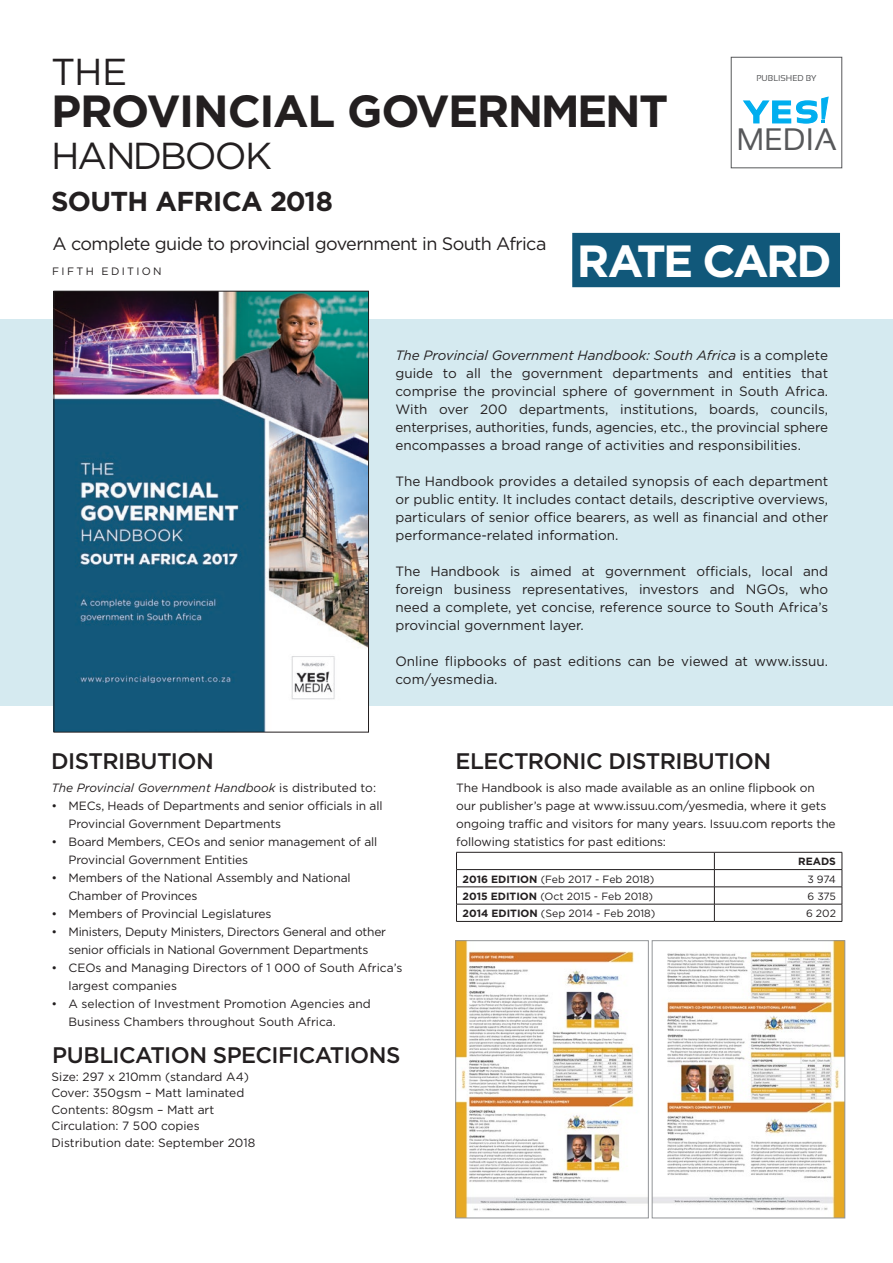
<style>
.page{position:relative;width:893px;height:1263px;background:#fff}
.page>*{position:absolute;margin:0;border:0;box-sizing:border-box;transform-origin:0 0}
.t1{font:700 45px "Gotham";letter-spacing:-.035em;color:#231f20}
.t2{font:700 45px "Gotham";letter-spacing:-.055em;color:#fff}
.t3{font:37.5px "Gotham";letter-spacing:-.05em;color:#231f20}
.t4{font:31.05px "Sansation";color:#57585a}
.t5{font:700 30.75px "Sansation";color:#00aeef;scale:1.18 1}
.t6{font:700 27.3px "Gotham";letter-spacing:-.025em;color:#231f20}
.t7{font:500 22.5px "Gotham";letter-spacing:-.025em;color:#231f20}
.t8{font:18px "Gotham";letter-spacing:-.035em;color:#231f20}
.t9{font:13.5px/18px "Gotham";color:#231f20;text-align:justify}
.t10{font:12px/18px "Gotham";letter-spacing:-.01em;color:#231f20}
.t11{font:italic 12px "Gotham";color:#231f20}
.t12{font:10.65px "Gotham";letter-spacing:.215em;color:#231f20}
.t13{font:10.5px "Gotham";color:#231f20}
.t14{font:700 10.5px "Gotham";color:#231f20}
.t15{font:8.55px "Sansation";color:#57585a}
.s1{font-style:italic}
.s2{font-style:normal}
.s3{font-weight:700}
</style>
<div class="page">
<div style="left:0;top:319px;width:893px;height:387px;background:#d5eaf0"></div>
<div style="left:572px;top:233px;width:268px;height:54px;background:#11587a"></div>
<div style="left:731px;top:57px;width:111px;height:111px;border:1px solid #57585a"></div>
<svg style="left:743px;top:97px;width:85px;height:27px"></svg>
<img style="left:457px;top:942px;width:189px;height:274px">
<div style="left:455px;top:940px;width:193px;height:278px;border:1px solid #939598"></div>
<img style="left:654px;top:942px;width:189px;height:274px">
<div style="left:652px;top:940px;width:193px;height:278px;border:1px solid #939598"></div>
<hr style="left:456px;top:852px;width:258px;height:1px;background:#231f20">
<hr style="left:714px;top:852px;width:128px;height:1px;background:#231f20">
<hr style="left:456px;top:869px;width:258px;height:1px;background:#231f20">
<hr style="left:714px;top:869px;width:128px;height:1px;background:#231f20">
<hr style="left:456px;top:886px;width:258px;height:1px;background:#231f20">
<hr style="left:714px;top:886px;width:128px;height:1px;background:#231f20">
<hr style="left:456px;top:904px;width:258px;height:1px;background:#231f20">
<svg style="left:456px;top:852px;width:1px;height:69px"></svg>
<hr style="left:714px;top:904px;width:128px;height:1px;background:#231f20">
<svg style="left:714px;top:852px;width:1px;height:69px"></svg>
<svg style="left:842px;top:852px;width:1px;height:69px"></svg>
<hr style="left:456px;top:921px;width:258px;height:1px;background:#231f20">
<hr style="left:714px;top:921px;width:128px;height:1px;background:#231f20">
<img style="left:56px;top:293px;width:311px;height:437px">
<div style="left:54px;top:291px;width:315px;height:441px;border:1px solid #231f20"></div>
<p class="t3" style="left:51px;top:51px;width:78px">THE</p>
<p class="t1" style="left:51px;top:85px;width:619px">PROVINCIAL GOVERNMENT</p>
<p class="t3" style="left:51px;top:135px;width:223px">HANDBOOK</p>
<p class="t6" style="left:51px;top:185px;width:283px">SOUTH AFRICA 2018</p>
<p class="t15" style="left:756px;top:73px;width:62px">PUBLISHED BY</p>
<p class="t5" style="left:744px;top:95px;width:64px">YES</p>
<p class="t4" style="left:736px;top:122px;width:102px">MEDIA</p>
<p class="t8" style="left:53px;top:234px;width:495px">A complete guide to provincial government in South Africa</p>
<p class="t12" style="left:52px;top:265px;width:111px">FIFTH EDITION</p>
<p class="t2" style="left:577px;top:235px;width:257px">RATE CARD</p>
<p class="t7" style="left:51px;top:748px;width:164px">DISTRIBUTION</p>
<p class="t9" style="left:395px;top:346px;width:434px"><span class="s1">The Provincial Government Handbook: South Africa</span> is a complete guide to all the government departments and entities that comprise the provincial sphere of government in South Africa.<br>With over 200 departments, institutions, boards, councils, enterprises, authorities, funds, agencies, etc., the provincial sphere encompasses a broad range of activities and responsibilities.</p>
<p class="t9" style="left:395px;top:472px;width:434px">The Handbook provides a detailed synopsis of each department or public entity. It includes contact details, descriptive overviews, particulars of senior office bearers, as well as financial and other performance-related information.</p>
<p class="t9" style="left:395px;top:562px;width:434px">The Handbook is aimed at government officials, local and foreign business representatives, investors and NGOs, who need a complete, yet concise, reference source to South Africa’s provincial government layer.</p>
<p class="t9" style="left:395px;top:652px;width:434px">Online flipbooks of past editions can be viewed at www.issuu. com/yesmedia.</p>
<p class="t7" style="left:455px;top:748px;width:317px">ELECTRONIC DISTRIBUTION</p>
<p class="t11" style="left:52px;top:781px;width:326px">The Provincial Government Handbook <span class="s2">is distributed to:</span></p>
<p class="t10" style="left:52px;top:797px;width:333px">• MECs, Heads of Departments and senior officials in all</p>
<p class="t10" style="left:69px;top:815px;width:214px">Provincial Government Departments</p>
<p class="t10" style="left:52px;top:833px;width:327px">• Board Members, CEOs and senior management of all</p>
<p class="t10" style="left:69px;top:851px;width:181px">Provincial Government Entities</p>
<p class="t10" style="left:69px;top:869px;width:284px;text-indent:-17px">• Members of the National Assembly and National<br>Chamber of Provinces</p>
<p class="t10" style="left:52px;top:905px;width:222px">• Members of Provincial Legislatures</p>
<p class="t10" style="left:52px;top:923px;width:336px;text-align:center">• Ministers, Deputy Ministers, Directors General and other senior officials in National Government Departments</p>
<p class="t10" style="left:52px;top:959px;width:352px">• CEOs and Managing Directors of 1 000 of South Africa’s</p>
<p class="t10" style="left:69px;top:977px;width:110px">largest companies</p>
<p class="t10" style="left:69px;top:995px;width:304px;text-indent:-17px">• A selection of Investment Promotion Agencies and<br>Business Chambers throughout South Africa.</p>
<p class="t7" style="left:52px;top:1042px;width:350px">PUBLICATION SPECIFICATIONS</p>
<p class="t10" style="left:52px;top:1067px;width:199px">Size: 297 x 210mm (standard A4)</p>
<p class="t10" style="left:52px;top:1084px;width:194px">Cover: 350gsm – Matt laminated</p>
<p class="t10" style="left:52px;top:1100px;width:164px">Contents: 80gsm – Matt art</p>
<p class="t10" style="left:52px;top:1117px;width:150px">Circulation: 7 500 copies</p>
<p class="t10" style="left:52px;top:1133px;width:205px">Distribution date: September 2018</p>
<p class="t10" style="left:456px;top:779px;width:360px">The Handbook is also made available as an online flipbook on</p>
<p class="t10" style="left:456px;top:797px;width:372px">our publisher’s page at www.issuu.com/yesmedia, where it gets</p>
<p class="t10" style="left:456px;top:815px;width:381px">ongoing traffic and visitors for many years. Issuu.com reports the following statistics for past editions:</p>
<p class="t14" style="left:798px;top:855px;width:39px">READS</p>
<p class="t13" style="left:462px;top:873px;width:193px"><span class="s3">2016 EDITION</span> (Feb 2017 - Feb 2018)</p>
<p class="t13" style="left:807px;top:873px;width:30px">3 974</p>
<p class="t13" style="left:462px;top:890px;width:192px"><span class="s3">2015 EDITION</span> (Oct 2015 - Feb 2018)</p>
<p class="t13" style="left:807px;top:890px;width:30px">6 375</p>
<p class="t13" style="left:462px;top:908px;width:194px"><span class="s3">2014 EDITION</span> (Sep 2014 - Feb 2018)</p>
<p class="t13" style="left:806px;top:908px;width:31px">6 202</p>
</div>
